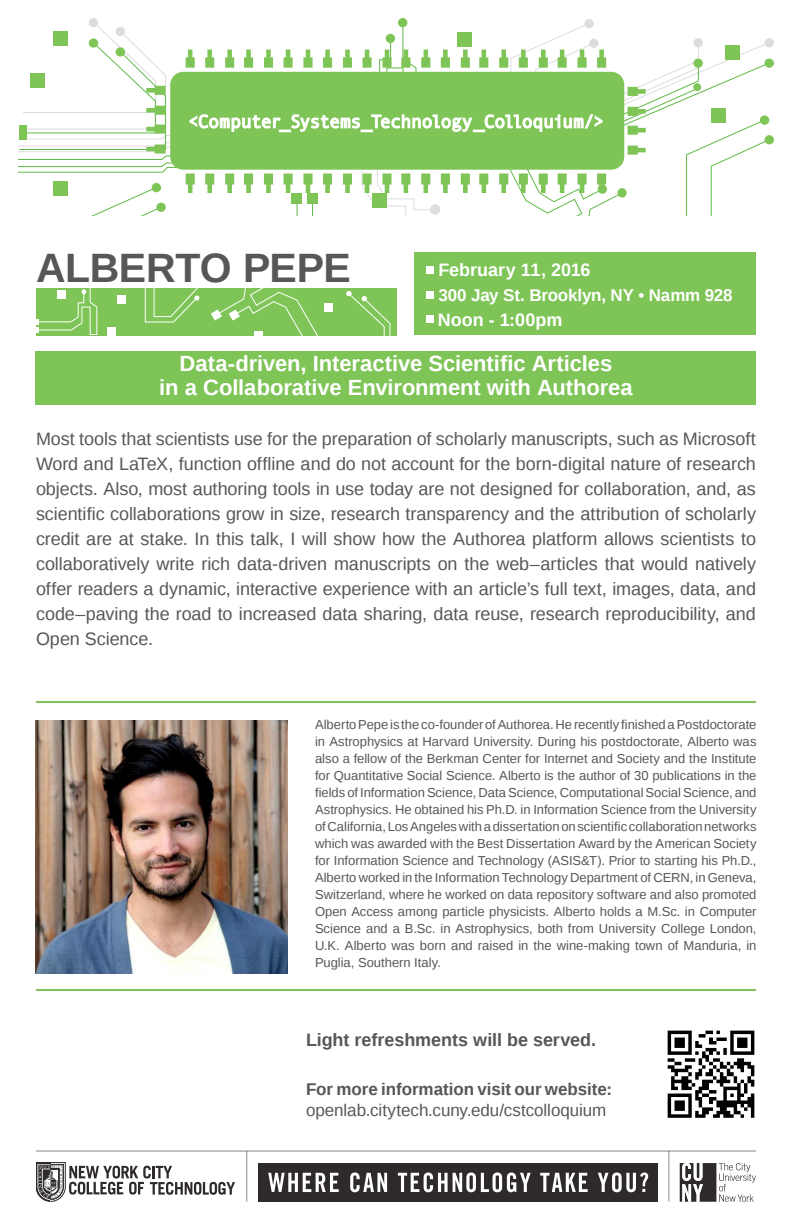
<style>
.page{position:relative;width:792px;height:1224px;background:#fff}
.page>*{position:absolute;margin:0;border:0;box-sizing:border-box;transform-origin:0 0}
.t1{font:700 41px "Liberation Sans";letter-spacing:-.015em;color:#585757}
.t2{font:700 22px "Liberation Sans";letter-spacing:-.005em;color:#fff}
.t3{font:18px/25px "Liberation Sans";letter-spacing:-.005em;color:#585757;text-align:justify}
.t4{font:700 18px "Liberation Sans";letter-spacing:-.005em;color:#585757}
.t5{font:700 18px "Liberation Sans";letter-spacing:-.005em;color:#fff}
.t6{font:17px "Liberation Sans";letter-spacing:-.005em;color:#585757}
.t7{font:700 17px "Liberation Sans";letter-spacing:-.005em;color:#585757}
.t8{font:700 17px "Liberation Sans";letter-spacing:-.01em;color:#fff}
.t9{font:13px/17px "Liberation Sans";color:#585757;text-align:justify}
</style>
<div class="page">
<div style="left:765px;top:38px;width:9px;height:9px;background:#dcdddf;border-radius:50%"></div>
<div style="left:693px;top:38px;width:10px;height:9px;background:#dcdddf;border-radius:50%"></div>
<div style="left:89px;top:18px;width:9px;height:9px;background:#dcdddf;border-radius:50%"></div>
<svg style="left:584px;top:19px;width:10px;height:9px"></svg>
<div style="left:726px;top:46px;width:14px;height:14px;background:#7ec456"></div>
<svg style="left:700px;top:62px;width:69px;height:57px"></svg>
<div style="left:765px;top:59px;width:9px;height:9px;background:#7ec456;border-radius:50%"></div>
<svg style="left:646px;top:62px;width:54px;height:54px"></svg>
<div style="left:693px;top:83px;width:8px;height:8px;background:#7ec456;border-radius:50%"></div>
<div style="left:398px;top:18px;width:9px;height:9px;background:#7ec456;border-radius:50%"></div>
<div style="left:693px;top:59px;width:10px;height:9px;background:#7ec456;border-radius:50%"></div>
<svg style="left:686px;top:119px;width:85px;height:97px"></svg>
<div style="left:765px;top:135px;width:9px;height:9px;background:#7ec456;border-radius:50%"></div>
<div style="left:760px;top:116px;width:9px;height:9px;background:#7ec456;border-radius:50%"></div>
<div style="left:414px;top:253px;width:342px;height:82px;background:#7ec456"></div>
<svg style="left:36px;top:1162px;width:199px;height:40px"></svg>
<div style="left:259px;top:1163px;width:399px;height:39px;background:#2e2a2b"></div>
<svg style="left:268px;top:1173px;width:71px;height:19px"></svg>
<svg style="left:350px;top:1173px;width:37px;height:19px"></svg>
<svg style="left:398px;top:1172px;width:133px;height:20px"></svg>
<svg style="left:540px;top:1173px;width:48px;height:19px"></svg>
<svg style="left:598px;top:1172px;width:50px;height:20px"></svg>
<svg style="left:680px;top:1163px;width:76px;height:39px"></svg>
<hr style="left:36px;top:1151px;width:720px;height:1px;background:#808285">
<hr style="left:247px;top:1151px;width:1px;height:51px;background:#808285">
<hr style="left:669px;top:1151px;width:1px;height:51px;background:#808285">
<hr style="left:36px;top:701px;width:720px;height:2px;background:#7ec456">
<hr style="left:36px;top:989px;width:720px;height:2px;background:#7ec456">
<div style="left:36px;top:351px;width:720px;height:54px;background:#7ec456"></div>
<img style="left:667px;top:1030px;width:88px;height:88px">
<img style="left:36px;top:720px;width:252px;height:254px">
<svg style="left:18px;top:21px;width:628px;height:335px"></svg>
<p class="t1" style="left:36px;top:239px;width:316px">ALBERTO PEPE</p>
<p class="t5" style="left:438px;top:257px;width:154px">February 11, 2016</p>
<p class="t8" style="left:438px;top:283px;width:296px">300 Jay St. Brooklyn, NY • Namm 928</p>
<p class="t5" style="left:438px;top:307px;width:126px">Noon - 1:00pm</p>
<p class="t2" style="left:180px;top:349px;width:434px">Data-driven, Interactive Scientific Articles</p>
<p class="t2" style="left:159px;top:373px;width:475px">in a Collaborative Environment with Authorea</p>
<p class="t3" style="left:36px;top:427px;width:722px">Most tools that scientists use for the preparation of scholarly manuscripts, such as Microsoft Word and LaTeX, function offline and do not account for the born-digital nature of research objects. Also, most authoring tools in use today are not designed for collaboration, and, as scientific collaborations grow in size, research transparency and the attribution of scholarly credit are at stake. In this talk, I will show how the Authorea platform allows scientists to collaboratively write rich data-driven manuscripts on the web–articles that would natively offer readers a dynamic, interactive experience with an article’s full text, images, data, and code–paving the road to increased data sharing, data reuse, research reproducibility, and Open Science.</p>
<p class="t9" style="left:315px;top:717px;width:443px">Alberto Pepe is the co-founder of Authorea. He recently finished a Postdoctorate in Astrophysics at Harvard University. During his postdoctorate, Alberto was also a fellow of the Berkman Center for Internet and Society and the Institute for Quantitative Social Science. Alberto is the author of 30 publications in the fields of Information Science, Data Science, Computational Social Science, and Astrophysics. He obtained his Ph.D. in Information Science from the University of California, Los Angeles with a dissertation on scientific collaboration networks which was awarded with the Best Dissertation Award by the American Society for Information Science and Technology (ASIS&amp;T). Prior to starting his Ph.D., Alberto worked in the Information Technology Department of CERN, in Geneva, Switzerland, where he worked on data repository software and also promoted Open Access among particle physicists. Alberto holds a M.Sc. in Computer Science and a B.Sc. in Astrophysics, both from University College London, U.K. Alberto was born and raised in the wine-making town of Manduria, in Puglia, Southern Italy.</p>
<p class="t4" style="left:306px;top:1027px;width:292px">Light refreshments will be served.</p>
<p class="t7" style="left:306px;top:1078px;width:308px">For more information visit our website:</p>
<p class="t6" style="left:306px;top:1100px;width:302px">openlab.citytech.cuny.edu/cstcolloquium</p>
</div>
